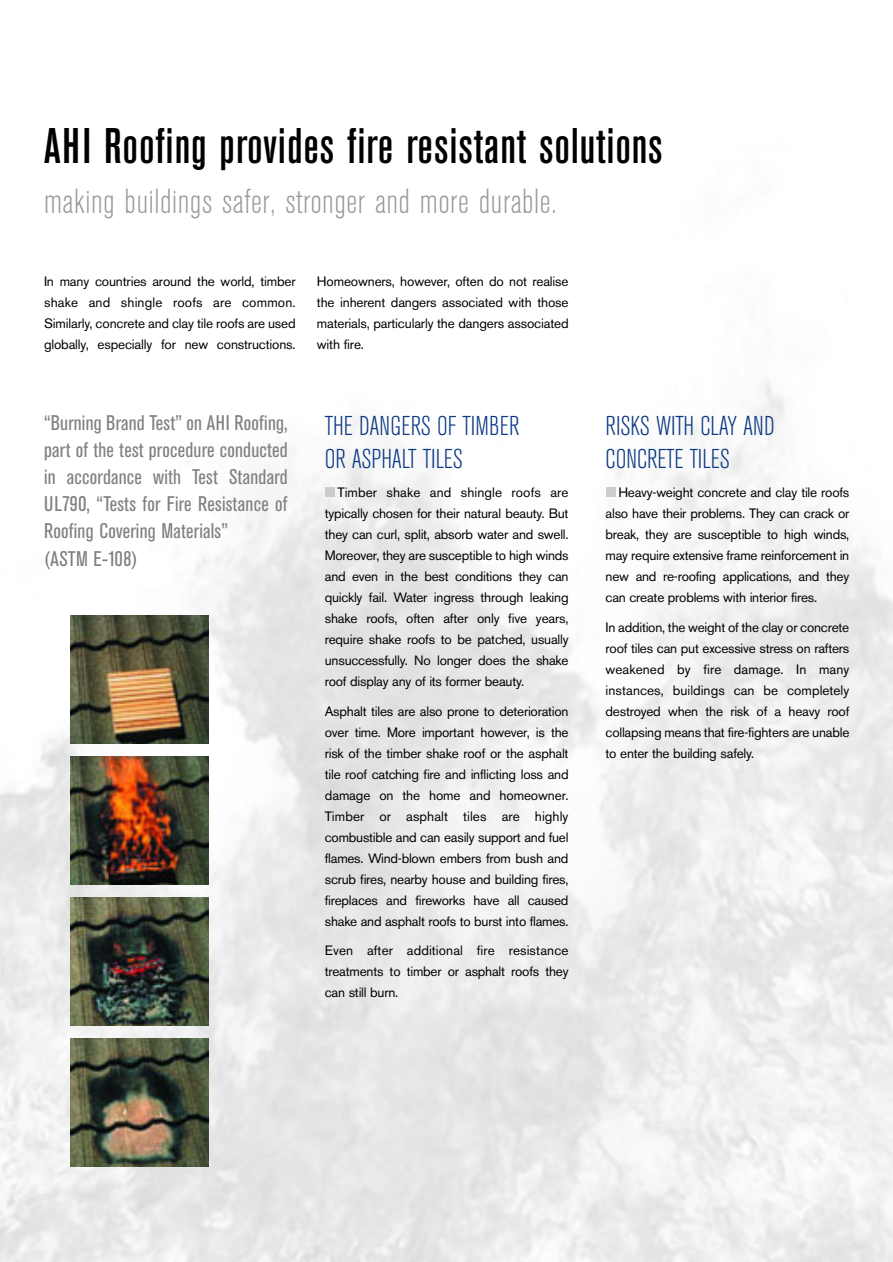
<style>
.page{position:relative;width:893px;height:1262px;background:#fff}
.page>*{position:absolute;margin:0;border:0;box-sizing:border-box;transform-origin:0 0}
.t1{font:500 condensed 49.5px "Akzidenz Grotesk BE";letter-spacing:.02em;color:#000}
.t2{font:300 condensed 34.5px "Akzidenz Grotesk BE";letter-spacing:.02em;color:#999}
.t3{font:300 condensed 27px/33px "Akzidenz Grotesk BE";color:#0a3783}
.t4{font:condensed 21px/27px "Akzidenz Grotesk BE";letter-spacing:.01em;color:#808080}
.t5{font:13.5px/21px "Akzidenz Grotesk BE";letter-spacing:-.02em;color:#000;text-align:justify}
</style>
<div class="page">
<img style="left:0;top:381px;width:892px;height:880px">
<img style="left:70px;top:615px;width:138px;height:128px">
<img style="left:70px;top:756px;width:138px;height:128px">
<img style="left:70px;top:897px;width:138px;height:128px">
<img style="left:70px;top:1038px;width:138px;height:128px">
<div style="left:325px;top:487px;width:10px;height:10px;background:#ccc"></div>
<div style="left:606px;top:487px;width:9px;height:10px;background:#ccc"></div>
<h1 class="t1" style="left:44px;top:128px;width:620px">AHI Roofing provides fire resistant solutions</h1>
<h2 class="t2" style="left:44px;top:189px;width:514px">making buildings safer, stronger and more durable.</h2>
<p class="t5" style="left:44px;top:272px;width:253px">In many countries around the world, timber shake and shingle roofs are common.<br>Similarly, concrete and clay tile roofs are used globally, especially for new constructions.</p>
<p class="t5" style="left:317px;top:272px;width:253px">Homeowners, however, often do not realise the inherent dangers associated with those materials, particularly the dangers associated with fire.</p>
<h3 class="t4" style="left:44px;top:411px;width:245px">“Burning Brand Test” on AHI Roofing, part of the test procedure conducted in accordance with Test Standard<br>UL790, “Tests for Fire Resistance of<br>Roofing Covering Materials”<br>(ASTM E-108)</h3>
<h3 class="t3" style="left:325px;top:411px;width:196px">THE DANGERS OF TIMBER<br>OR ASPHALT TILES</h3>
<p class="t5" style="left:325px;top:483px;width:245px;text-indent:13px">Timber shake and shingle roofs are typically chosen for their natural beauty. But they can curl, split, absorb water and swell.<br>Moreover, they are susceptible to high winds and even in the best conditions they can quickly fail. Water ingress through leaking shake roofs, often after only five years, require shake roofs to be patched, usually unsuccessfully. No longer does the shake roof display any of its former beauty.</p>
<p class="t5" style="left:325px;top:702px;width:245px">Asphalt tiles are also prone to deterioration over time. More important however, is the risk of the timber shake roof or the asphalt tile roof catching fire and inflicting loss and damage on the home and homeowner.<br>Timber or asphalt tiles are highly combustible and can easily support and fuel flames. Wind-blown embers from bush and scrub fires, nearby house and building fires, fireplaces and fireworks have all caused shake and asphalt roofs to burst into flames.</p>
<p class="t5" style="left:325px;top:941px;width:245px">Even after additional fire resistance treatments to timber or asphalt roofs they can still burn.</p>
<h3 class="t3" style="left:605px;top:411px;width:171px">RISKS WITH CLAY AND<br>CONCRETE TILES</h3>
<p class="t5" style="left:605px;top:483px;width:245px;text-indent:13px">Heavy-weight concrete and clay tile roofs also have their problems. They can crack or break, they are susceptible to high winds, may require extensive frame reinforcement in new and re-roofing applications, and they can create problems with interior fires.</p>
<p class="t5" style="left:605px;top:618px;width:245px">In addition, the weight of the clay or concrete roof tiles can put excessive stress on rafters weakened by fire damage. In many instances, buildings can be completely destroyed when the risk of a heavy roof collapsing means that fire-fighters are unable to enter the building safely.</p>
</div>
